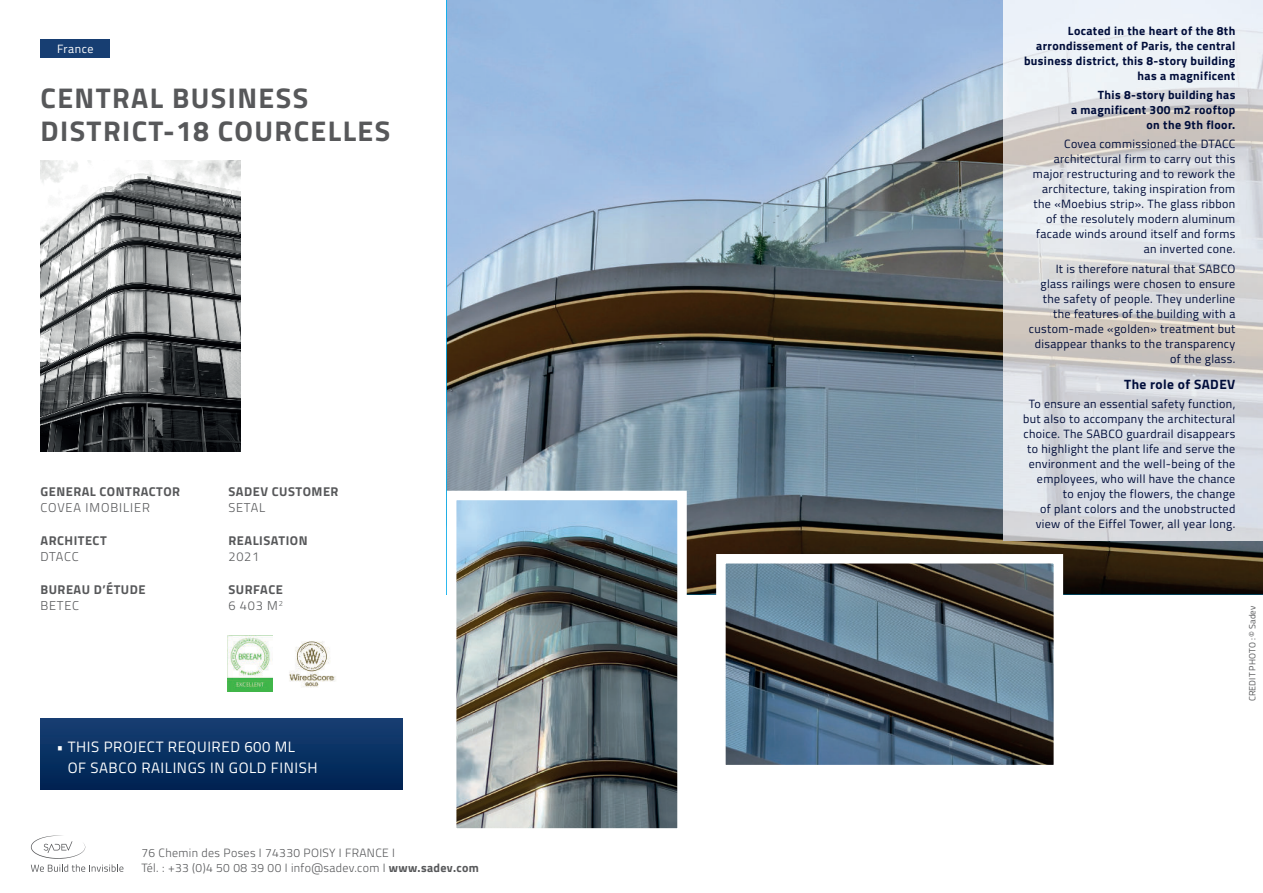
<style>
.page{position:relative;width:1263px;height:893px;background:#fff}
.page>*{position:absolute;margin:0;border:0;box-sizing:border-box;transform-origin:0 0}
.t1{font:700 28.5px/33px "Titillium Web";letter-spacing:.05em;color:#57585a}
.t2{font:15px/21px "Titillium Web";letter-spacing:.04em;color:#fff}
.t3{font:700 13.5px "Titillium Web";letter-spacing:.03em;color:#000d3a}
.t4{font:700 12.75px/15.9px "Titillium Web";letter-spacing:.04em;color:#57585a}
.t5{font:300 12.75px "Titillium Web";letter-spacing:.06em;color:#57585a}
.t6{font:12px/15px "Titillium Web";letter-spacing:.03em;color:#000d3a;text-align:right}
.t7{font:700 12px/15px "Titillium Web";letter-spacing:.03em;color:#000d3a;text-align:right}
.t8{font:300 12px/14.4px "Titillium Web";letter-spacing:.03em;color:#57585a}
.t9{font:12px "Titillium Web";letter-spacing:.04em;color:#fff}
.t10{font:9px "Titillium Web";letter-spacing:.01em;color:#57585a}
.s1{font-weight:300}
.s2{font-weight:700}
</style>
<div class="page">
<img style="left:447px;top:0;width:816px;height:595px">
<img style="left:1003px;top:0;width:260px;height:540px">
<svg style="left:31px;top:836px;width:92px;height:36px"></svg>
<img style="left:40px;top:161px;width:200px;height:291px">
<div style="left:40px;top:39px;width:70px;height:19px;background:#173e72"></div>
<img style="left:447px;top:491px;width:240px;height:338px">
<svg style="left:716px;top:554px;width:347px;height:211px;background:#5f6e7a"></svg>
<div style="left:40px;top:719px;width:362px;height:70px;background:linear-gradient(to bottom,#163f73,#002352)"></div>
<img style="left:228px;top:636px;width:44px;height:55px">
<img style="left:289px;top:641px;width:47px;height:47px">
<p class="t9" style="left:57px;top:45px;width:38px">France</p>
<h1 class="t1" style="left:41px;top:81px;width:351px">CENTRAL BUSINESS<br>DISTRICT-18 COURCELLES</h1>
<p class="t4" style="left:40px;top:484px;width:141px">GENERAL CONTRACTOR</p>
<p class="t5" style="left:40px;top:502px;width:111px">COVEA IMOBILIER</p>
<p class="t4" style="left:40px;top:532px;width:68px">ARCHITECT</p>
<p class="t5" style="left:40px;top:551px;width:40px">DTACC</p>
<p class="t4" style="left:40px;top:581px;width:107px">BUREAU D’ÉTUDE</p>
<p class="t5" style="left:40px;top:600px;width:40px">BETEC</p>
<p class="t4" style="left:228px;top:484px;width:112px">SADEV CUSTOMER</p>
<p class="t5" style="left:228px;top:502px;width:38px">SETAL</p>
<p class="t4" style="left:228px;top:532px;width:81px">REALISATION</p>
<p class="t5" style="left:228px;top:551px;width:32px">2021</p>
<p class="t4" style="left:228px;top:581px;width:56px">SURFACE<br><span class="s1">6 403 M</span><sup>2</sup></p>
<p class="t2" style="left:68px;top:737px;width:251px;text-indent:-11px">ï THIS PROJECT REQUIRED 600 ML<br>OF SABCO RAILINGS IN GOLD FINISH</p>
<p class="t8" style="left:141px;top:847px;width:339px">76 Chemin des Poses I 74330 POISY I FRANCE I<br>Tél. : +33 (0)4 50 08 39 00 I info@sadev.com I <span class="s2">www.sadev.com</span></p>
<p class="t7" style="left:1024px;top:23px;width:213px">Located in the heart of the 8th arrondissement of Paris, the central business district, this 8-story building has a magnificent</p>
<p class="t7" style="left:1071px;top:87px;width:166px">This 8-story building has<br>a magnificent 300 m2 rooftop on the 9th floor.</p>
<p class="t6" style="left:1033px;top:138px;width:204px">Covea commissioned the DTACC architectural firm to carry out this major restructuring and to rework the architecture, taking inspiration from the «Moebius strip». The glass ribbon of the resolutely modern aluminum facade winds around itself and forms an inverted cone.</p>
<p class="t6" style="left:1029px;top:262px;width:208px">It is therefore natural that SABCO glass railings were chosen to ensure the safety of people. They underline the features of the building with a custom-made «golden» treatment but disappear thanks to the transparency of the glass.</p>
<p class="t3" style="left:1124px;top:376px;width:113px">The role of SADEV</p>
<p class="t6" style="left:1023px;top:397px;width:214px">To ensure an essential safety function, but also to accompany the architectural choice. The SABCO guardrail disappears to highlight the plant life and serve the environment and the well-being of the employees, who will have the chance<br>to enjoy the flowers, the change<br>of plant colors and the unobstructed view of the Eiffel Tower, all year long.</p>
<p class="t10" style="left:1249px;top:701px;width:97px;rotate:-90deg">CREDIT PHOTO : © Sadev</p>
</div>
